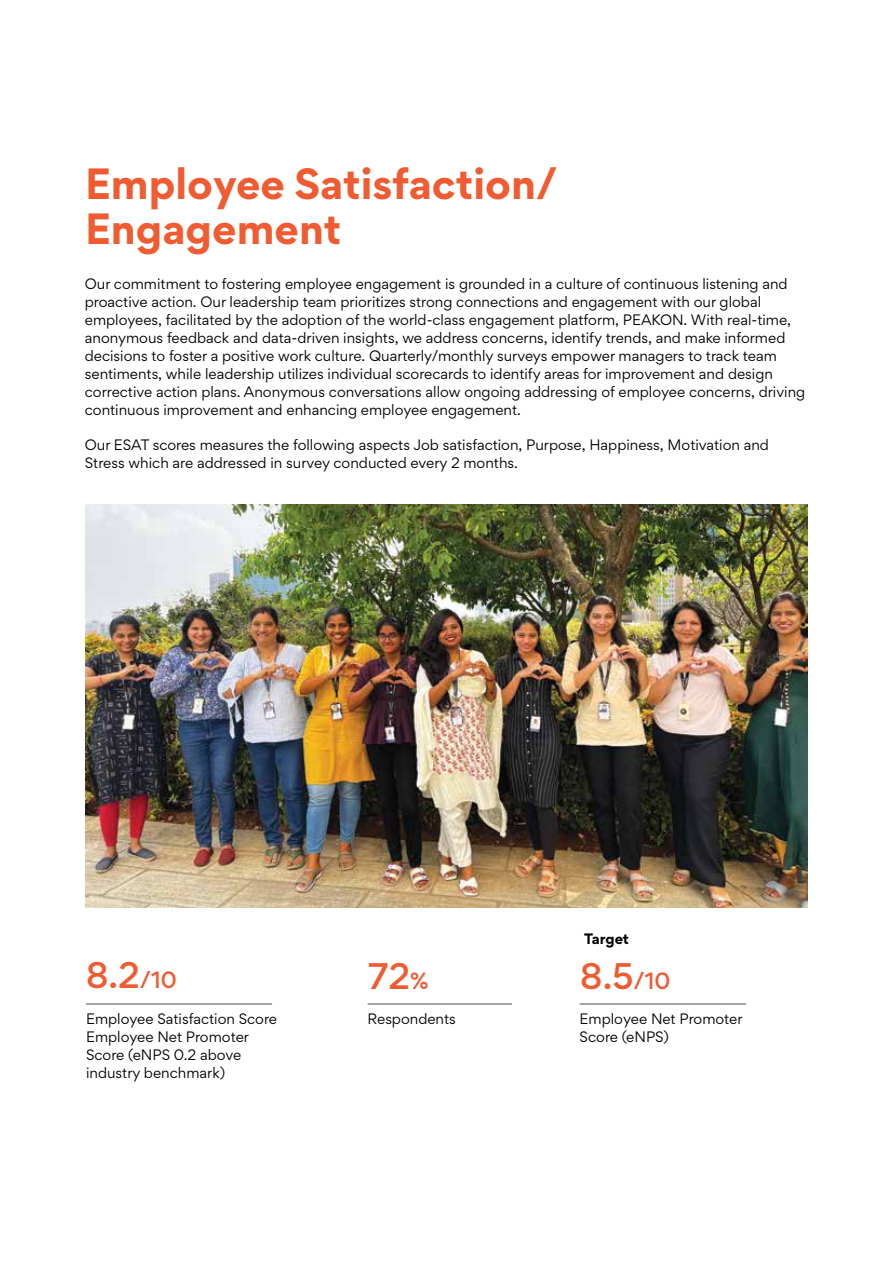
<style>
.page{position:relative;width:893px;height:1263px;background:#fff}
.page>*{position:absolute;margin:0;border:0;box-sizing:border-box;transform-origin:0 0}
.t1{font:700 39px/45px "Gordita";color:#f15b31}
.t2{font:500 33px "Gordita";color:#f15b31}
.t3{font:13.5px/18px "Gordita";color:#000}
.t4{font:700 13.5px "Gordita";letter-spacing:-.01em;color:#000}
.s1{font-size:21px}
</style>
<div class="page">
<hr style="left:86px;top:1003px;width:186px;height:1px;background:#4d4d4f">
<hr style="left:368px;top:1003px;width:144px;height:1px;background:#4d4d4f">
<hr style="left:580px;top:1003px;width:166px;height:1px;background:#4d4d4f">
<img style="left:85px;top:504px;width:722px;height:404px">
<h1 class="t1" style="left:85px;top:160px;width:474px">Employee Satisfaction/<br>Engagement</h1>
<p class="t3" style="left:85px;top:275px;width:722px">Our commitment to fostering employee engagement is grounded in a culture of continuous listening and proactive action. Our leadership team prioritizes strong connections and engagement with our global employees, facilitated by the adoption of the world-class engagement platform, PEAKON. With real-time, anonymous feedback and data-driven insights, we address concerns, identify trends, and make informed decisions to foster a positive work culture. Quarterly/monthly surveys empower managers to track team sentiments, while leadership utilizes individual scorecards to identify areas for improvement and design corrective action plans. Anonymous conversations allow ongoing addressing of employee concerns, driving continuous improvement and enhancing employee engagement.</p>
<p class="t3" style="left:85px;top:436px;width:686px">Our ESAT scores measures the following aspects Job satisfaction, Purpose, Happiness, Motivation and<br>Stress which are addressed in survey conducted every 2 months.</p>
<h2 class="t2" style="left:86px;top:950px;width:92px">8.2<span class="s1">/10</span></h2>
<p class="t3" style="left:86px;top:1009px;width:193px">Employee Satisfaction Score<br>Employee Net Promoter<br>Score (eNPS 0.2 above industry benchmark)</p>
<h2 class="t2" style="left:368px;top:951px;width:62px">72<span class="s1">%</span></h2>
<p class="t3" style="left:368px;top:1009px;width:90px">Respondents</p>
<p class="t4" style="left:584px;top:927px;width:47px">Target</p>
<h2 class="t2" style="left:580px;top:951px;width:92px">8.5<span class="s1">/10</span></h2>
<p class="t3" style="left:580px;top:1009px;width:164px">Employee Net Promoter<br>Score (eNPS)</p>
</div>
